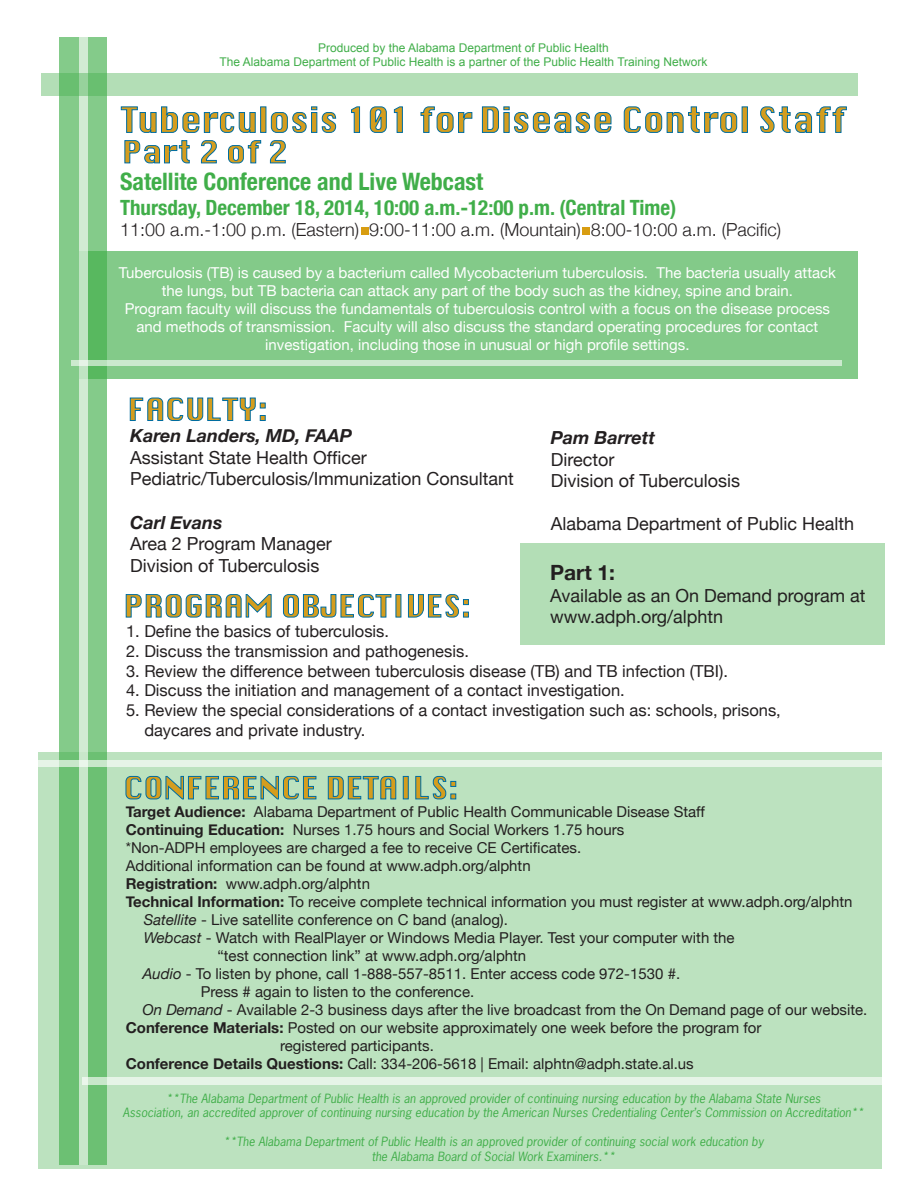
<style>
.page{position:relative;width:918px;height:1188px;background:#fff}
.page>*{position:absolute;margin:0;border:0;box-sizing:border-box;transform-origin:0 0}
.t1{font:700 condensed 24px "Helvetica Neue";color:#40ae49}
.t2{font:700 condensed 21px "Helvetica Neue";color:#40ae49}
.t3{font:700 21px "Helvetica Neue";color:#231f20}
.t4{font:18px/21.6px "Helvetica Neue";color:#231f20}
.t5{font:300 18px "Helvetica Neue";color:#231f20}
.t6{font:italic 700 18px "Helvetica Neue";color:#231f20}
.t7{font:16.5px/19.8px "Helvetica Neue";color:#231f20}
.t8{font:15px/18px "Helvetica Neue";color:#231f20}
.t9{font:15px/18px "Helvetica Neue";color:#fff;text-align:center}
.t10{font:italic 12px/14.4px "News Gothic Std";color:#40ae49;text-align:center}
.t11{font:12px "Arial";color:#40ae49}
.s1{font-weight:700}
.s2{font-style:italic}
</style>
<div class="page">
<div style="left:38px;top:753px;width:844px;height:416px;background:#bce2bf"></div>
<svg style="left:59px;top:37px;width:47px;height:1127px;background:#7cc782"></svg>
<div style="left:79px;top:252px;width:779px;height:127px;background:#83ca89"></div>
<svg style="left:80px;top:38px;width:8px;height:1127px;fill:#d1ebd3"></svg>
<div style="left:39px;top:761px;width:855px;height:6px;background:#e6f4e7"></div>
<div style="left:71px;top:360px;width:771px;height:6px;background:#cbe9ce"></div>
<svg style="left:126px;top:594px;width:343px;height:23px"></svg>
<svg style="left:126px;top:776px;width:330px;height:23px"></svg>
<svg style="left:130px;top:398px;width:136px;height:23px"></svg>
<div style="left:82px;top:1077px;width:810px;height:8px;background:#e6f4e7"></div>
<div style="left:41px;top:74px;width:817px;height:22px;background:#b3deb6"></div>
<div style="left:361px;top:228px;width:7px;height:7px;background:#d89d11"></div>
<div style="left:582px;top:227px;width:7px;height:7px;background:#d89d11"></div>
<div style="left:521px;top:543px;width:364px;height:102px;background:#b3deb6"></div>
<svg style="left:121px;top:106px;width:726px;height:27px"></svg>
<svg style="left:124px;top:140px;width:162px;height:23px"></svg>
<p class="t11" style="left:318px;top:40px;width:292px">Produced by the Alabama Department of Public Health</p>
<p class="t11" style="left:219px;top:54px;width:490px">The Alabama Department of Public Health is a partner of the Public Health Training Network</p>
<p class="t1" style="left:120px;top:166px;width:365px">Satellite Conference and Live Webcast</p>
<p class="t2" style="left:120px;top:195px;width:558px">Thursday, December 18, 2014, 10:00 a.m.-12:00 p.m. (Central Time)</p>
<p class="t5" style="left:120px;top:219px;width:663px">11:00 a.m.-1:00 p.m. (Eastern) 9:00-11:00 a.m. (Mountain) 8:00-10:00 a.m. (Pacific)</p>
<p class="t9" style="left:119px;top:263px;width:719px">Tuberculosis (TB) is caused by a bacterium called Mycobacterium tuberculosis. The bacteria usually attack the lungs, but TB bacteria can attack any part of the body such as the kidney, spine and brain.<br>Program faculty will discuss the fundamentals of tuberculosis control with a focus on the disease process and methods of transmission. Faculty will also discuss the standard operating procedures for contact investigation, including those in unusual or high profile settings.</p>
<p class="t6" style="left:130px;top:425px;width:223px">Karen Landers, MD, FAAP</p>
<p class="t4" style="left:130px;top:446px;width:238px">Assistant State Health Officer</p>
<p class="t4" style="left:130px;top:468px;width:385px">Pediatric/Tuberculosis/Immunization Consultant</p>
<p class="t6" style="left:130px;top:511px;width:94px">Carl Evans</p>
<p class="t4" style="left:130px;top:533px;width:203px">Area 2 Program Manager</p>
<p class="t4" style="left:130px;top:554px;width:191px">Division of Tuberculosis</p>
<p class="t6" style="left:551px;top:426px;width:106px">Pam Barrett</p>
<p class="t4" style="left:551px;top:448px;width:65px">Director</p>
<p class="t4" style="left:551px;top:470px;width:191px">Division of Tuberculosis</p>
<p class="t4" style="left:551px;top:513px;width:305px">Alabama Department of Public Health</p>
<p class="t3" style="left:550px;top:559px;width:66px">Part 1:</p>
<p class="t4" style="left:550px;top:584px;width:317px">Available as an On Demand program at www.adph.org/alphtn</p>
<p class="t7" style="left:126px;top:621px;width:265px">1. Define the basics of tuberculosis.</p>
<p class="t7" style="left:126px;top:641px;width:344px">2. Discuss the transmission and pathogenesis.</p>
<p class="t7" style="left:126px;top:661px;width:603px">3. Review the difference between tuberculosis disease (TB) and TB infection (TBI).</p>
<p class="t7" style="left:126px;top:680px;width:500px">4. Discuss the initiation and management of a contact investigation.</p>
<p class="t7" style="left:144px;top:700px;width:638px;text-indent:-18px">5. Review the special considerations of a contact investigation such as: schools, prisons, daycares and private industry.</p>
<p class="t8" style="left:126px;top:803px;width:581px"><span class="s1">Target Audience:</span> Alabama Department of Public Health Communicable Disease Staff</p>
<p class="t8" style="left:126px;top:821px;width:500px"><span class="s1">Continuing Education:</span> Nurses 1.75 hours and Social Workers 1.75 hours</p>
<p class="t8" style="left:126px;top:839px;width:457px">*Non-ADPH employees are charged a fee to receive CE Certificates.<br>Additional information can be found at www.adph.org/alphtn</p>
<p class="t8" style="left:126px;top:875px;width:246px"><span class="s1">Registration:</span> www.adph.org/alphtn</p>
<p class="t8" style="left:126px;top:893px;width:728px"><span class="s1">Technical Information:</span> To receive complete technical information you must register at www.adph.org/alphtn</p>
<p class="t8" style="left:144px;top:911px;width:366px"><span class="s2">Satellite</span> - Live satellite conference on C band (analog).</p>
<p class="t8" style="left:144px;top:929px;width:592px"><span class="s2">Webcast</span> - Watch with RealPlayer or Windows Media Player. Test your computer with the</p>
<p class="t8" style="left:218px;top:947px;width:310px">“test connection link” at www.adph.org/alphtn</p>
<p class="t8" style="left:142px;top:965px;width:539px"><span class="s2">Audio</span> - To listen by phone, call 1-888-557-8511. Enter access code 972-1530 #.</p>
<p class="t8" style="left:201px;top:983px;width:275px">Press # again to listen to the conference.</p>
<p class="t8" style="left:142px;top:1001px;width:726px"><span class="s2">On Demand</span> - Available 2-3 business days after the live broadcast from the On Demand page of our website.</p>
<p class="t8" style="left:126px;top:1019px;width:637px"><span class="s1">Conference Materials:</span> Posted on our website approximately one week before the program for</p>
<p class="t8" style="left:126px;top:1037px;width:569px;text-indent:154px">registered participants.<br><span class="s1">Conference Details Questions:</span> Call: 334-206-5618 | Email: alphtn@adph.state.al.us</p>
<p class="t10" style="left:166px;top:1092px;width:656px">**The Alabama Department of Public Health is an approved provider of continuing nursing education by the Alabama State Nurses</p>
<p class="t10" style="left:123px;top:1106px;width:743px">Association, an accredited approver of continuing nursing education by the American Nurses Credentialing Center’s Commission on Accreditation**</p>
<p class="t10" style="left:224px;top:1135px;width:541px">**The Alabama Department of Public Health is an approved provider of continuing social work education by the Alabama Board of Social Work Examiners.**</p>
</div>
